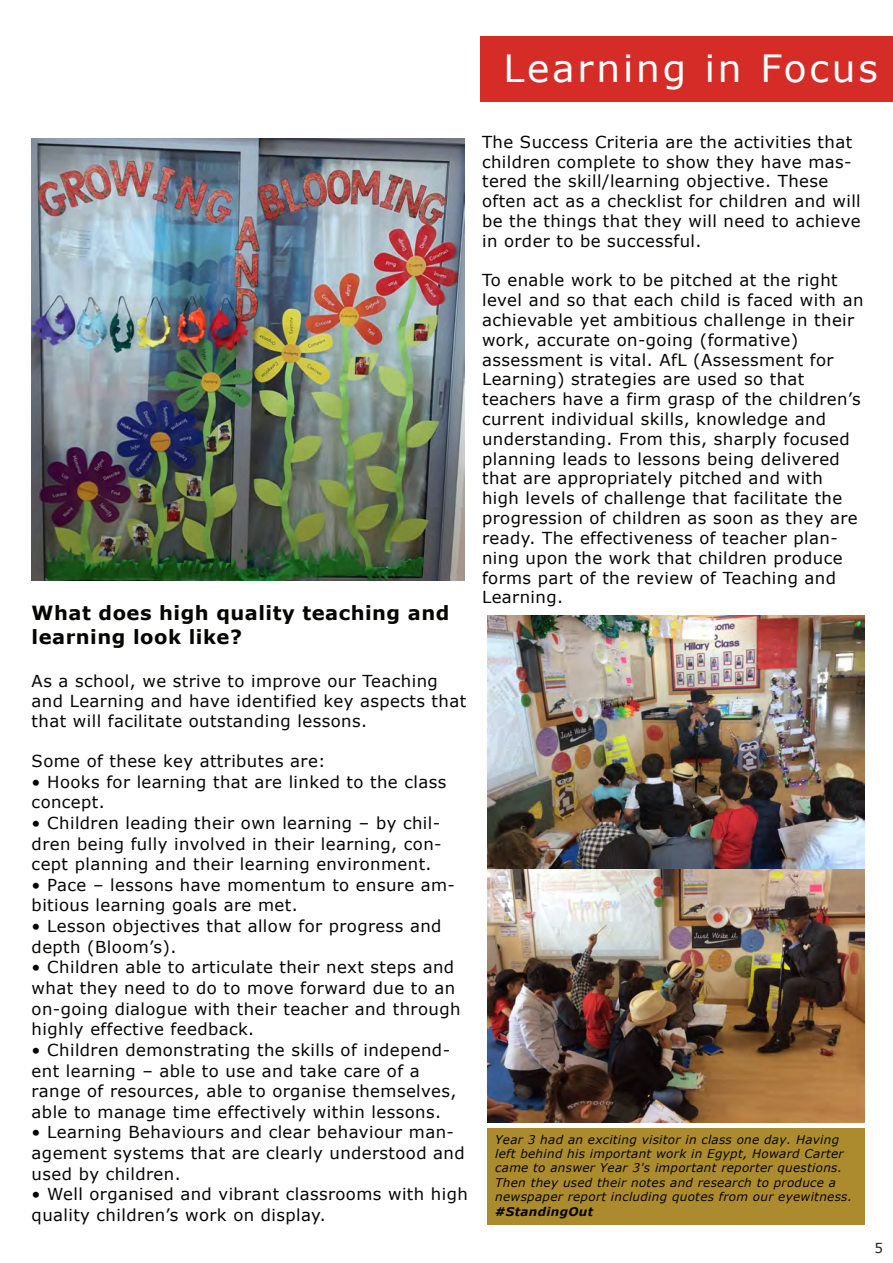
<style>
.page{position:relative;width:893px;height:1263px;background:#fff}
.page>*{position:absolute;margin:0;border:0;box-sizing:border-box;transform-origin:0 0}
.t1{font:37.5px "Verdana";letter-spacing:.075em;color:#fff}
.t2{font:700 19.5px/23.4px "Verdana";letter-spacing:.025em;color:#050504}
.t3{font:16.5px/19.8px "Verdana";letter-spacing:.025em;color:#050504}
.t4{font:13.5px "Verdana";color:#231f20}
.t5{font:italic 12px/14.4px "Verdana";letter-spacing:.025em;color:#050504}
.t6{font:italic 700 12px "Verdana";letter-spacing:.025em;color:#050504}
</style>
<div class="page">
<div style="left:480px;top:36px;width:413px;height:66px;background:#d62c27"></div>
<div style="left:488px;top:1128px;width:377px;height:96px;background:#ac8b2f"></div>
<img style="left:488px;top:868px;width:377px;height:255px">
<img style="left:32px;top:138px;width:432px;height:442px">
<img style="left:488px;top:616px;width:377px;height:252px">
<h1 class="t1" style="left:503px;top:42px;width:376px">Learning in Focus</h1>
<p class="t2" style="left:32px;top:601px;width:419px">What does high quality teaching and learning look like?</p>
<p class="t3" style="left:32px;top:671px;width:436px">As a school, we strive to improve our Teaching and Learning and have identified key aspects that that will facilitate outstanding lessons.</p>
<p class="t3" style="left:32px;top:751px;width:296px">Some of these key attributes are:</p>
<p class="t3" style="left:32px;top:771px;width:416px;line-height:20.7px">• Hooks for learning that are linked to the class concept.</p>
<p class="t3" style="left:32px;top:812px;width:412px;line-height:20.7px;text-align:justify">• Children leading their own learning – by chil&shy;dren being fully involved in their learning, con&shy;cept planning and their learning environment.</p>
<p class="t3" style="left:32px;top:874px;width:425px;line-height:20.7px">• Pace – lessons have momentum to ensure am&shy;bitious learning goals are met.</p>
<p class="t3" style="left:32px;top:915px;width:411px;line-height:20.7px">• Lesson objectives that allow for progress and depth (Bloom’s).</p>
<p class="t3" style="left:32px;top:957px;width:430px;line-height:20.7px">• Children able to articulate their next steps and what they need to do to move forward due to an on-going dialogue with their teacher and through highly effective feedback.</p>
<p class="t3" style="left:32px;top:1039px;width:426px;line-height:20.7px">• Children demonstrating the skills of independ&shy;ent learning – able to use and take care of a range of resources, able to organise themselves, able to manage time effectively within lessons.</p>
<p class="t3" style="left:32px;top:1122px;width:435px;line-height:20.7px">• Learning Behaviours and clear behaviour man&shy;agement systems that are clearly understood and used by children.</p>
<p class="t3" style="left:32px;top:1184px;width:438px;line-height:20.5px">• Well organised and vibrant classrooms with high quality children’s work on display.</p>
<p class="t3" style="left:482px;top:132px;width:380px">The Success Criteria are the activities that children complete to show they have mas&shy;tered the skill/learning objective. These often act as a checklist for children and will be the things that they will need to achieve in order to be successful.</p>
<p class="t3" style="left:482px;top:270px;width:383px">To enable work to be pitched at the right level and so that each child is faced with an achievable yet ambitious challenge in their work, accurate on-going (formative) assessment is vital. AfL (Assessment for Learning) strategies are used so that teachers have a firm grasp of the children’s current individual skills, knowledge and understanding. From this, sharply focused planning leads to lessons being delivered that are appropriately pitched and with high levels of challenge that facilitate the progression of children as soon as they are ready. The effectiveness of teacher plan&shy;ning upon the work that children produce forms part of the review of Teaching and Learning.</p>
<p class="t5" style="left:495px;top:1132px;width:358px">Year 3 had an exciting visitor in class one day. Having left behind his important work in Egypt, Howard Carter came to answer Year 3's important reporter questions.<br>Then they used their notes and research to produce a newspaper report including quotes from our eyewitness.</p>
<p class="t6" style="left:495px;top:1203px;width:99px">#StandingOut</p>
<p class="t4" style="left:874px;top:1239px;width:10px">5</p>
</div>
